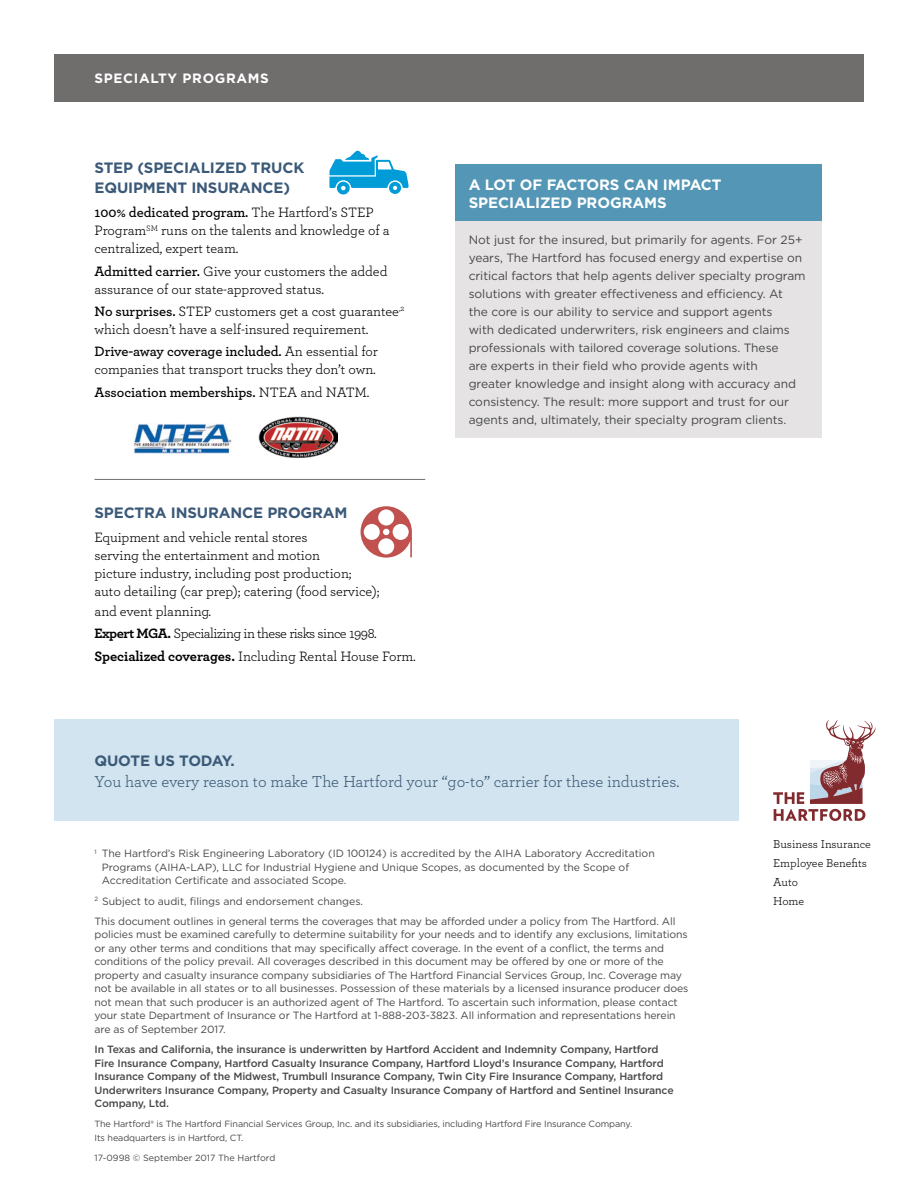
<style>
.page{position:relative;width:918px;height:1188px;background:#fff}
.page>*{position:absolute;margin:0;border:0;box-sizing:border-box;transform-origin:0 0}
.t1{font:16.5px "Archer";color:#3b5a78}
.t2{font:700 15px/19.5px "Gotham";letter-spacing:-.01em;color:#3b5a78}
.t3{font:700 15px/18px "Gotham";letter-spacing:-.005em;color:#fff}
.t4{font:14.25px/18px "Archer";letter-spacing:-.005em;color:#000}
.t5{font:14.25px/22.4px "Archer";letter-spacing:-.025em;color:#000}
.t6{font:600 14.25px "Archer";letter-spacing:-.005em;color:#000}
.t7{font:700 13.5px "Gotham";letter-spacing:.05em;color:#fff}
.t8{font:12px/18px "Gotham";letter-spacing:-.005em;color:#474748}
.t9{font:12px/18.8px "Archer";color:#000}
.t10{font:10.5px/13.5px "Gotham";letter-spacing:-.01em;color:#474748}
.t11{font:500 10.5px/13.5px "Gotham";letter-spacing:-.01em;color:#474748}
.t12{font:9px/13.5px "Gotham";letter-spacing:-.01em;color:#474748}
.s1{font-weight:600}
.s2{font-weight:400}
.s3{font-weight:700}
</style>
<div class="page">
<div style="left:54px;top:720px;width:685px;height:101px;background:#cee1ee"></div>
<svg style="left:773px;top:720px;width:103px;height:101px"></svg>
<div style="left:54px;top:54px;width:810px;height:47px;background:#706d6d"></div>
<img style="left:259px;top:416px;width:79px;height:42px">
<img style="left:134px;top:423px;width:98px;height:31px">
<svg style="left:329px;top:151px;width:80px;height:44px"></svg>
<div style="left:455px;top:164px;width:366px;height:57px;background:#5396b5"></div>
<div style="left:455px;top:221px;width:366px;height:217px;background:#e5e3e3"></div>
<hr style="left:94px;top:479px;width:331px;height:1px;background:#706d6d">
<svg style="left:361px;top:506px;width:51px;height:52px"></svg>
<p class="t7" style="left:94px;top:69px;width:176px">SPECIALTY PROGRAMS</p>
<h2 class="t2" style="left:94px;top:158px;width:211px">STEP (SPECIALIZED TRUCK<br>EQUIPMENT INSURANCE)</h2>
<h3 class="t4" style="left:94px;top:203px;width:297px"><span class="s1">100% dedicated program.</span> The Hartford’s STEP<br>Program<sup>SM</sup> runs on the talents and knowledge of a centralized, expert team.</h3>
<h3 class="t4" style="left:94px;top:261px;width:294px"><span class="s1">Admitted carrier.</span> Give your customers the added assurance of our state-approved status.</h3>
<h3 class="t4" style="left:94px;top:302px;width:311px"><span class="s1">No surprises.</span> STEP customers get a cost guarantee<sup>,2 </sup>which doesn’t have a self-insured requirement.</h3>
<h3 class="t4" style="left:94px;top:342px;width:285px"><span class="s1">Drive-away coverage included.</span> An essential for companies that transport trucks they don’t own.</h3>
<h3 class="t6" style="left:94px;top:381px;width:277px">Association memberships. <span class="s2">NTEA and NATM.</span></h3>
<h2 class="t2" style="left:94px;top:502px;width:255px">SPECTRA INSURANCE PROGRAM</h2>
<h3 class="t4" style="left:94px;top:528px;width:287px">Equipment and vehicle rental stores<br>serving the entertainment and motion<br>picture industry, including post production; auto detailing (car prep); catering (food service);</h3>
<h3 class="t5" style="left:94px;top:599px;width:323px">and event planning.<br><span class="s3">Expert MGA.</span> Specializing in these risks since 1998.<br><span class="s3">Specialized coverages.</span> Including Rental House Form.</h3>
<h2 class="t3" style="left:469px;top:175px;width:254px">A LOT OF FACTORS CAN IMPACT<br>SPECIALIZED PROGRAMS</h2>
<p class="t8" style="left:469px;top:231px;width:338px">Not just for the insured, but primarily for agents. For 25+ years, The Hartford has focused energy and expertise on critical factors that help agents deliver specialty program solutions with greater effectiveness and efficiency. At<br>the core is our ability to service and support agents<br>with dedicated underwriters, risk engineers and claims professionals with tailored coverage solutions. These<br>are experts in their field who provide agents with<br>greater knowledge and insight along with accuracy and consistency. The result: more support and trust for our agents and, ultimately, their specialty program clients.</p>
<h2 class="t2" style="left:94px;top:751px;width:142px">QUOTE US TODAY.</h2>
<h1 class="t1" style="left:94px;top:770px;width:587px">You have every reason to make The Hartford your “go-to” carrier for these industries.</h1>
<p class="t10" style="left:102px;top:847px;width:554px;text-indent:-7px"><sup>1</sup> The Hartford’s Risk Engineering Laboratory (ID 100124) is accredited by the AIHA Laboratory Accreditation<br>Programs (AIHA-LAP), LLC for Industrial Hygiene and Unique Scopes, as documented by the Scope of<br>Accreditation Certificate and associated Scope.</p>
<p class="t10" style="left:94px;top:890px;width:583px;line-height:20.2px"><sup>2</sup> Subject to audit, filings and endorsement changes.<br>This document outlines in general terms the coverages that may be afforded under a policy from The Hartford. All</p>
<p class="t10" style="left:95px;top:928px;width:595px">policies must be examined carefully to determine suitability for your needs and to identify any exclusions, limitations or any other terms and conditions that may specifically affect coverage. In the event of a conflict, the terms and conditions of the policy prevail. All coverages described in this document may be offered by one or more of the property and casualty insurance company subsidiaries of The Hartford Financial Services Group, Inc. Coverage may not be available in all states or to all businesses. Possession of these materials by a licensed insurance producer does not mean that such producer is an authorized agent of The Hartford. To ascertain such information, please contact your state Department of Insurance or The Hartford at 1-888-203-3823. All information and representations herein are as of September 2017.</p>
<p class="t11" style="left:95px;top:1042px;width:581px">In Texas and California, the insurance is underwritten by Hartford Accident and Indemnity Company, Hartford Fire Insurance Company, Hartford Casualty Insurance Company, Hartford Lloyd’s Insurance Company, Hartford Insurance Company of the Midwest, Trumbull Insurance Company, Twin City Fire Insurance Company, Hartford Underwriters Insurance Company, Property and Casualty Insurance Company of Hartford and Sentinel Insurance Company, Ltd.</p>
<p class="t12" style="left:94px;top:1117px;width:539px">The Hartford® is The Hartford Financial Services Group, Inc. and its subsidiaries, including Hartford Fire Insurance Company.<br>Its headquarters is in Hartford, CT.</p>
<p class="t12" style="left:94px;top:1151px;width:182px">17-0998 © September 2017 The Hartford</p>
<p class="t9" style="left:773px;top:834px;width:99px">Business Insurance<br>Employee Benefits<br>Auto<br>Home</p>
</div>
